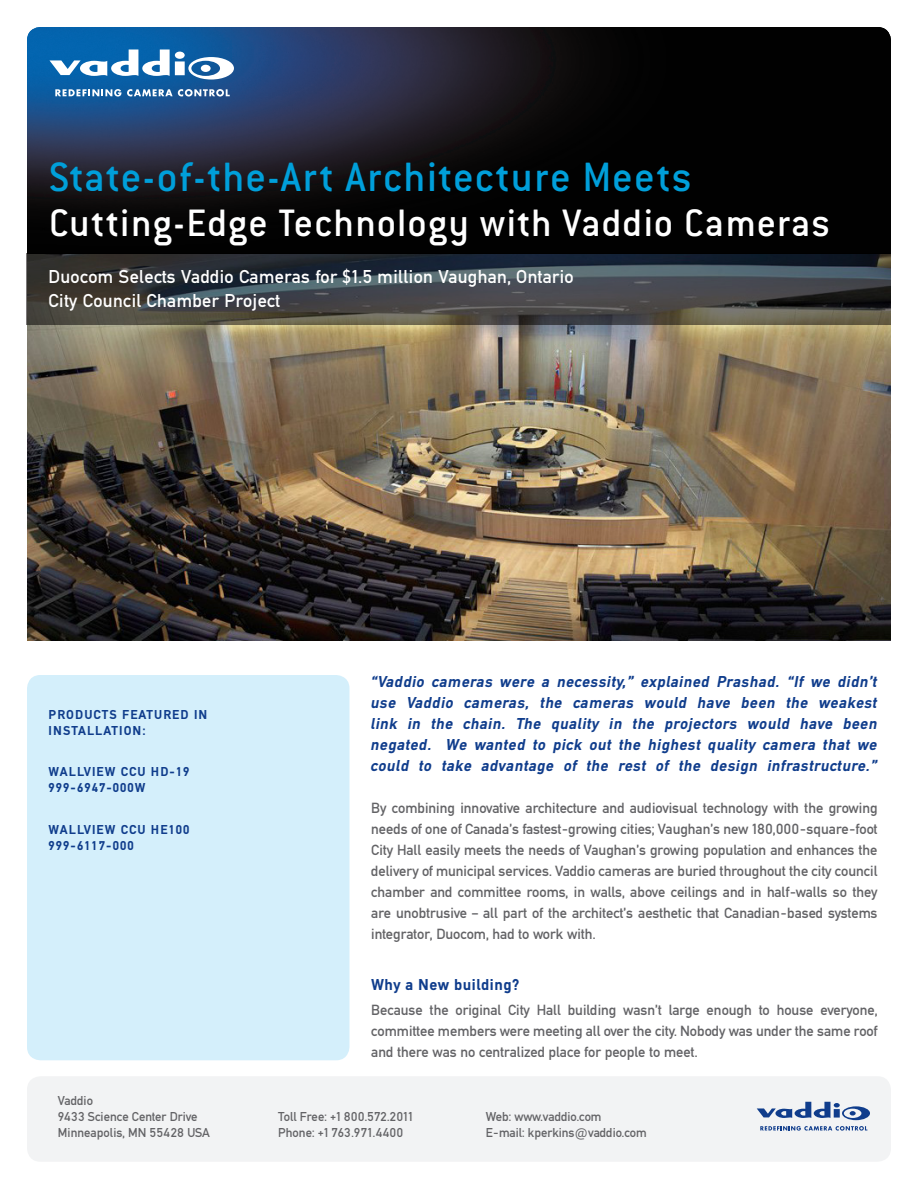
<style>
.page{position:relative;width:918px;height:1188px;background:#fff}
.page>*{position:absolute;margin:0;border:0;box-sizing:border-box;transform-origin:0 0}
.t1{font:500 45px "Conduit ITC";letter-spacing:.025em;color:#009fda}
.t2{font:500 42px "Conduit ITC";letter-spacing:.025em;color:#fff}
.Subhead{font:19.5px "DIN Mittel EF";letter-spacing:.02em;color:#fff}
.Main_text__Bold_lead{font:italic 700 16.5px/21px "DIN Mittel EF";letter-spacing:.03em;color:#103d8c;text-align:justify}
.Main_text__Bold_lead-2{font:700 16.5px "DIN Mittel EF";letter-spacing:.03em;color:#103d8c}
.Main_text__Bold_lead-3{font:15.45px/21px "DIN Mittel EF";color:#636366;text-align:justify}
.t3{font:13.5px/16.2px "DIN Mittel EF";color:#636366}
.Side_column__heading{font:700 13.5px/16.2px "DIN Mittel EF";letter-spacing:.08em;color:#103d8c}
</style>
<div class="page">
<img style="left:27px;top:27px;width:864px;height:614px">
<div style="left:27px;top:675px;width:322px;height:385px;background:#d4effb;border-radius:14px"></div>
<svg style="left:49px;top:49px;width:185px;height:31px"></svg>
<svg style="left:55px;top:89px;width:175px;height:8px"></svg>
<div style="left:27px;top:1076px;width:864px;height:86px;background:#f2f3f4;border-radius:14px"></div>
<svg style="left:757px;top:1102px;width:113px;height:18px"></svg>
<svg style="left:760px;top:1126px;width:107px;height:5px"></svg>
<svg style="left:27px;top:253px;width:864px;height:72px;background:#3e4144"></svg>
<p class="t1" style="left:49px;top:152px;width:644px">State-of-the-Art Architecture Meets</p>
<p class="t2" style="left:49px;top:199px;width:782px">Cutting-Edge Technology with Vaddio Cameras</p>
<p class="Subhead" style="left:49px;top:265px;width:527px">Duocom Selects Vaddio Cameras for $1.5 million Vaughan, Ontario</p>
<p class="Subhead" style="left:49px;top:289px;width:233px">City Council Chamber Project</p>
<p class="Side_column__heading" style="left:49px;top:706px;width:160px">PRODUCTS FEATURED IN<br>INSTALLATION:</p>
<p class="Side_column__heading" style="left:49px;top:764px;width:142px">WALLVIEW CCU HD-19<br>999-6947-000W</p>
<p class="Side_column__heading" style="left:49px;top:821px;width:142px">WALLVIEW CCU HE100<br>999-6117-000</p>
<p class="t3" style="left:58px;top:1092px;width:153px">Vaddio<br>9433 Science Center Drive<br>Minneapolis, MN 55428 USA</p>
<p class="Main_text__Bold_lead" style="left:371px;top:671px;width:508px">“Vaddio cameras were a necessity,” explained Prashad. “If we didn’t use Vaddio cameras, the cameras would have been the weakest link in the chain. The quality in the projectors would have been negated. We wanted to pick out the highest quality camera that we could to take advantage of the rest of the design infrastructure.”</p>
<p class="Main_text__Bold_lead-3" style="left:371px;top:798px;width:508px">By combining innovative architecture and audiovisual technology with the growing needs of one of Canada’s fastest-growing cities; Vaughan’s new 180,000-square-foot City Hall easily meets the needs of Vaughan’s growing population and enhances the delivery of municipal services. Vaddio cameras are buried throughout the city council chamber and committee rooms, in walls, above ceilings and in half-walls so they are unobtrusive – all part of the architect’s aesthetic that Canadian-based systems integrator, Duocom, had to work with.</p>
<p class="Main_text__Bold_lead-2" style="left:371px;top:975px;width:150px">Why a New building?</p>
<p class="Main_text__Bold_lead-3" style="left:371px;top:1000px;width:508px">Because the original City Hall building wasn’t large enough to house everyone, committee members were meeting all over the city. Nobody was under the same roof and there was no centralized place for people to meet.</p>
<p class="t3" style="left:278px;top:1108px;width:136px">Toll Free: +1 800.572.2011<br>Phone: +1 763.971.4400</p>
<p class="t3" style="left:486px;top:1108px;width:163px">Web: www.vaddio.com<br>E-mail: kperkins@vaddio.com</p>
</div>
